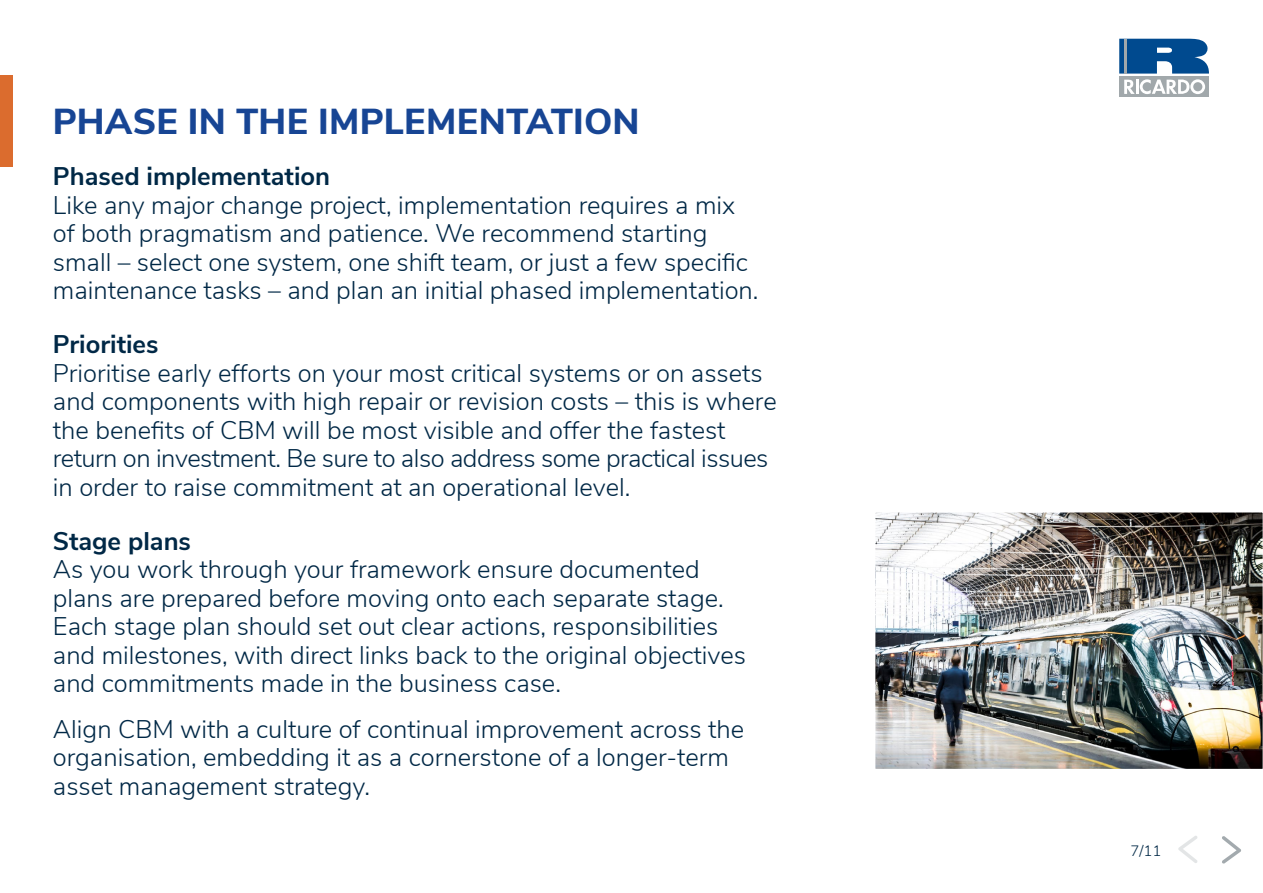
<style>
.page{position:relative;width:1263px;height:893px;background:#fff}
.page>*{position:absolute;margin:0;border:0;box-sizing:border-box;transform-origin:0 0}
.t1{font:800 36px "Nunito Sans";letter-spacing:.005em;color:#174594}
.t2{font:300 25.5px/28.5px "Nunito Sans";color:#002846}
.t3{font:700 25.5px "Nunito Sans";color:#002846}
.t4{font:300 15px "Nunito Sans";color:#002846}
</style>
<div class="page">
<svg style="left:1222px;top:836px;width:19px;height:28px"></svg>
<svg style="left:1178px;top:836px;width:20px;height:27px"></svg>
<div style="left:0;top:75px;width:13px;height:92px;background:#db6c2e"></div>
<div style="left:1119px;top:76px;width:90px;height:21px;background:#a1a8ab"></div>
<svg style="left:1119px;top:39px;width:90px;height:55px"></svg>
<img style="left:875px;top:512px;width:388px;height:257px">
<h1 class="t1" style="left:53px;top:95px;width:588px">PHASE IN THE IMPLEMENTATION</h1>
<p class="t3" style="left:53px;top:158px;width:279px">Phased implementation</p>
<p class="t2" style="left:53px;top:189px;width:707px">Like any major change project, implementation requires a mix of both pragmatism and patience. We recommend starting small – select one system, one shift team, or just a few specific maintenance tasks – and plan an initial phased implementation.</p>
<p class="t3" style="left:53px;top:326px;width:107px">Priorities</p>
<p class="t2" style="left:53px;top:357px;width:725px">Prioritise early efforts on your most critical systems or on assets and components with high repair or revision costs – this is where the benefits of CBM will be most visible and offer the fastest return on investment. Be sure to also address some practical issues in order to raise commitment at an operational level.</p>
<p class="t3" style="left:53px;top:522px;width:140px">Stage plans</p>
<p class="t2" style="left:53px;top:554px;width:695px">As you work through your framework ensure documented plans are prepared before moving onto each separate stage.<br>Each stage plan should set out clear actions, responsibilities and milestones, with direct links back to the original objectives and commitments made in the business case.</p>
<p class="t2" style="left:53px;top:713px;width:693px">Align CBM with a culture of continual improvement across the organisation, embedding it as a cornerstone of a longer-term asset management strategy.</p>
<p class="t4" style="left:1130px;top:839px;width:33px">7/11</p>
</div>
